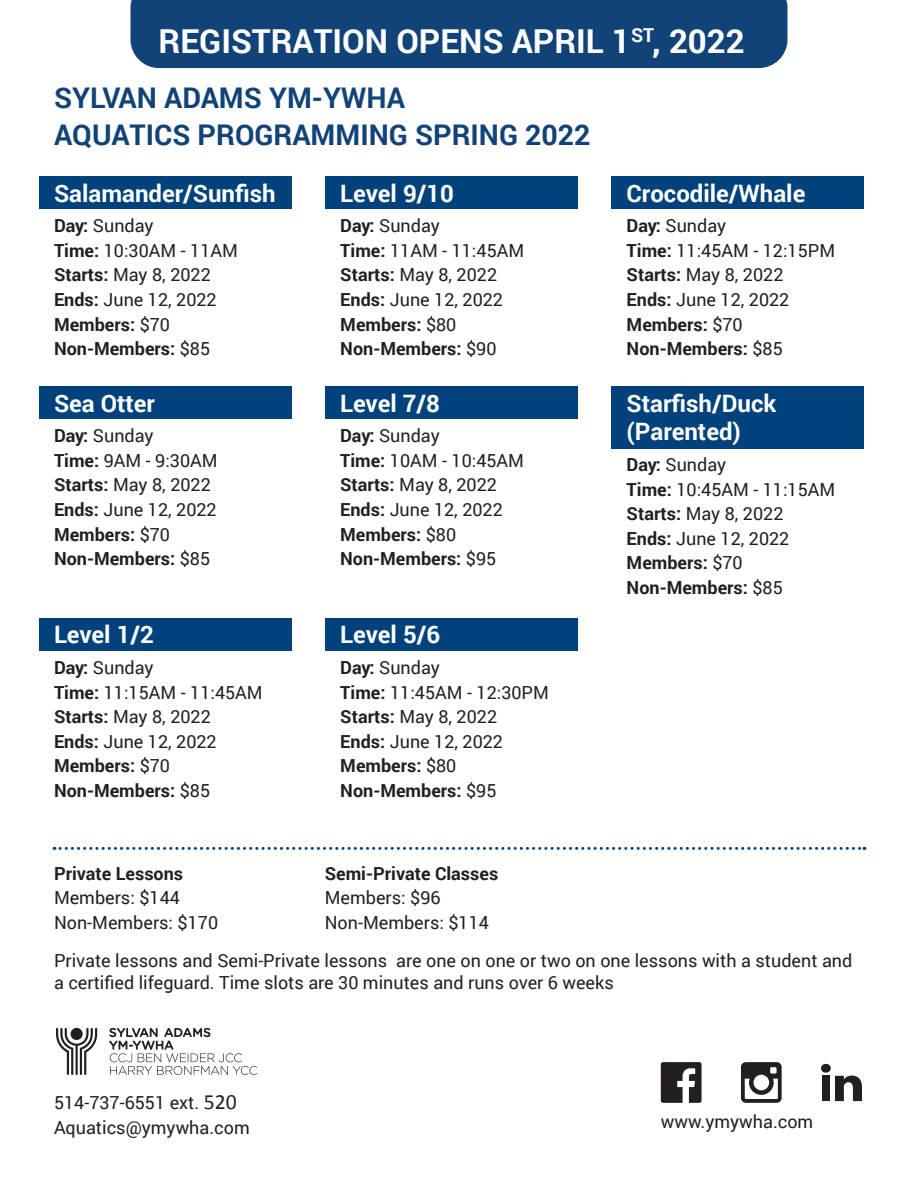
<style>
.page{position:relative;width:918px;height:1188px;background:#fff}
.page>*{position:absolute;margin:0;border:0;box-sizing:border-box;transform-origin:0 0}
.t1{font:700 33px "Roboto";color:#fff}
.t2{font:700 28.5px/37.2px "Roboto";color:#114379}
.t3{font:700 24px/28.8px "Roboto";color:#fff}
.t4{font:18px/24.6px "Roboto";color:#231f20}
.t5{font:700 18px "Roboto";color:#231f20}
.s1{font-weight:700}
.s2{font-family:"Calibri";font-size:21.75px}
</style>
<div class="page">
<div style="left:39px;top:386px;width:252px;height:33px;background:#01427c"></div>
<div style="left:325px;top:386px;width:252px;height:33px;background:#01427c"></div>
<div style="left:39px;top:618px;width:252px;height:33px;background:#01427c"></div>
<div style="left:325px;top:618px;width:253px;height:33px;background:#01427c"></div>
<div style="left:611px;top:386px;width:253px;height:63px;background:#01427c"></div>
<div style="left:39px;top:176px;width:252px;height:33px;background:#01427c"></div>
<div style="left:325px;top:176px;width:253px;height:33px;background:#01427c"></div>
<div style="left:611px;top:176px;width:253px;height:33px;background:#01427c"></div>
<div style="left:130px;top:0;width:658px;height:68px;background:#114379"></div>
<svg style="left:56px;top:1028px;width:41px;height:47px"></svg>
<svg style="left:109px;top:1028px;width:148px;height:47px"></svg>
<svg style="left:741px;top:1062px;width:41px;height:41px"></svg>
<div style="left:822px;top:1076px;width:8px;height:25px;background:#231f20"></div>
<svg style="left:835px;top:1076px;width:27px;height:25px"></svg>
<div style="left:821px;top:1064px;width:10px;height:9px;background:#231f20;border-radius:50%"></div>
<svg style="left:661px;top:1062px;width:41px;height:41px"></svg>
<svg style="left:54px;top:847px;width:811px;height:3px"></svg>
<h1 class="t1" style="left:159px;top:18px;width:588px">REGISTRATION OPENS APRIL 1<sup>ST</sup>, 2022</h1>
<h2 class="t2" style="left:54px;top:78px;width:538px">SYLVAN ADAMS YM-YWHA<br>AQUATICS PROGRAMMING SPRING 2022</h2>
<h3 class="t3" style="left:54px;top:178px;width:223px">Salamander/Sunfish</h3>
<p class="t4" style="left:54px;top:213px;width:185px"><span class="s1">Day:</span> Sunday<br><span class="s1">Time:</span> 10:30AM - 11AM<br><span class="s1">Starts:</span> May 8, 2022<br><span class="s1">Ends:</span> June 12, 2022<br><span class="s1">Members:</span> $70<br><span class="s1">Non-Members:</span> $85</p>
<h3 class="t3" style="left:54px;top:388px;width:103px">Sea Otter</h3>
<p class="t4" style="left:54px;top:423px;width:165px"><span class="s1">Day:</span> Sunday<br><span class="s1">Time:</span> 9AM - 9:30AM<br><span class="s1">Starts:</span> May 8, 2022<br><span class="s1">Ends:</span> June 12, 2022<br><span class="s1">Members:</span> $70<br><span class="s1">Non-Members:</span> $85</p>
<h3 class="t3" style="left:54px;top:620px;width:101px">Level 1/2</h3>
<p class="t4" style="left:54px;top:655px;width:210px"><span class="s1">Day:</span> Sunday<br><span class="s1">Time:</span> 11:15AM - 11:45AM<br><span class="s1">Starts:</span> May 8, 2022<br><span class="s1">Ends:</span> June 12, 2022<br><span class="s1">Members:</span> $70<br><span class="s1">Non-Members:</span> $85</p>
<h3 class="t3" style="left:340px;top:178px;width:115px">Level 9/10</h3>
<p class="t4" style="left:340px;top:213px;width:185px"><span class="s1">Day:</span> Sunday<br><span class="s1">Time:</span> 11AM - 11:45AM<br><span class="s1">Starts:</span> May 8, 2022<br><span class="s1">Ends:</span> June 12, 2022<br><span class="s1">Members:</span> $80<br><span class="s1">Non-Members:</span> $90</p>
<h3 class="t3" style="left:340px;top:388px;width:101px">Level 7/8</h3>
<p class="t4" style="left:340px;top:423px;width:185px"><span class="s1">Day:</span> Sunday<br><span class="s1">Time:</span> 10AM - 10:45AM<br><span class="s1">Starts:</span> May 8, 2022<br><span class="s1">Ends:</span> June 12, 2022<br><span class="s1">Members:</span> $80<br><span class="s1">Non-Members:</span> $95</p>
<h3 class="t3" style="left:340px;top:620px;width:101px">Level 5/6</h3>
<p class="t4" style="left:340px;top:655px;width:210px"><span class="s1">Day:</span> Sunday<br><span class="s1">Time:</span> 11:45AM - 12:30PM<br><span class="s1">Starts:</span> May 8, 2022<br><span class="s1">Ends:</span> June 12, 2022<br><span class="s1">Members:</span> $80<br><span class="s1">Non-Members:</span> $95</p>
<h3 class="t3" style="left:627px;top:178px;width:180px">Crocodile/Whale</h3>
<p class="t4" style="left:627px;top:213px;width:210px"><span class="s1">Day:</span> Sunday<br><span class="s1">Time:</span> 11:45AM - 12:15PM<br><span class="s1">Starts:</span> May 8, 2022<br><span class="s1">Ends:</span> June 12, 2022<br><span class="s1">Members:</span> $70<br><span class="s1">Non-Members:</span> $85</p>
<h3 class="t3" style="left:627px;top:388px;width:151px">Starfish/Duck (Parented)</h3>
<p class="t4" style="left:627px;top:452px;width:210px"><span class="s1">Day:</span> Sunday<br><span class="s1">Time:</span> 10:45AM - 11:15AM<br><span class="s1">Starts:</span> May 8, 2022<br><span class="s1">Ends:</span> June 12, 2022<br><span class="s1">Members:</span> $70<br><span class="s1">Non-Members:</span> $85</p>
<p class="t5" style="left:54px;top:861px;width:131px">Private Lessons</p>
<p class="t4" style="left:54px;top:885px;width:166px">Members: $144<br>Non-Members: $170</p>
<p class="t5" style="left:325px;top:861px;width:175px">Semi-Private Classes</p>
<p class="t4" style="left:325px;top:885px;width:166px">Members: $96<br>Non-Members: $114</p>
<p class="t4" style="left:54px;top:949px;width:800px;line-height:21.6px">Private lessons and Semi-Private lessons are one on one or two on one lessons with a student and a certified lifeguard. Time slots are 30 minutes and runs over 6 weeks</p>
<p class="t4" style="left:54px;top:1090px;width:197px">514-737-6551 ext. <span class="s2">520<br></span>Aquatics@ymywha.com</p>
<p class="t4" style="left:661px;top:1108px;width:154px">www.ymywha.com</p>
</div>
